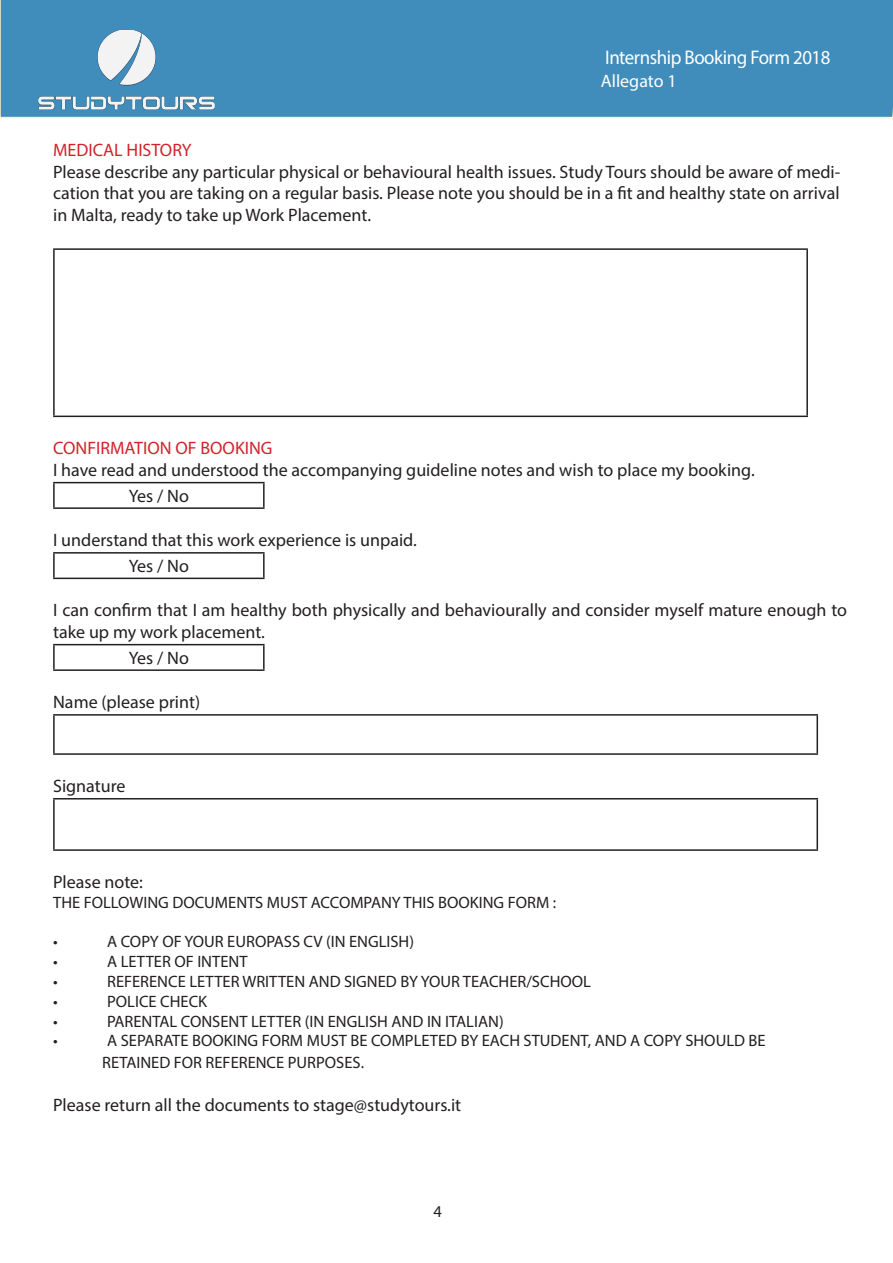
<style>
.page{position:relative;width:893px;height:1263px;background:#fff}
.page>*{position:absolute;margin:0;border:0;box-sizing:border-box;transform-origin:0 0}
.t1{font:19.8px "Myriad Pro";letter-spacing:-.025em;color:#fff;scale:.95 1}
.t2{font:18px/21.6px "Myriad Pro";color:#231f20;text-align:justify}
.t3{font:18px "Myriad Pro";color:#d1232a}
.t4{font:18px "Myriad Pro";color:#fff}
.t5{font:16.5px "Myriad Pro";color:#231f20}
</style>
<div class="page">
<div style="left:0;top:0;width:893px;height:119px;background:#408dbb"></div>
<hr style="left:53px;top:248px;width:755px;height:2px;background:#231f20">
<hr style="left:53px;top:250px;width:2px;height:166px;background:#231f20">
<hr style="left:806px;top:250px;width:2px;height:166px;background:#231f20">
<hr style="left:53px;top:416px;width:755px;height:1px;background:#231f20">
<hr style="left:53px;top:482px;width:212px;height:1px;background:#231f20">
<hr style="left:53px;top:483px;width:2px;height:24px;background:#231f20">
<hr style="left:263px;top:483px;width:2px;height:24px;background:#231f20">
<hr style="left:53px;top:507px;width:212px;height:2px;background:#231f20">
<hr style="left:53px;top:552px;width:212px;height:2px;background:#231f20">
<hr style="left:53px;top:554px;width:2px;height:24px;background:#231f20">
<hr style="left:263px;top:554px;width:2px;height:24px;background:#231f20">
<hr style="left:53px;top:578px;width:212px;height:1px;background:#231f20">
<hr style="left:53px;top:644px;width:212px;height:1px;background:#231f20">
<hr style="left:53px;top:645px;width:2px;height:24px;background:#231f20">
<hr style="left:263px;top:645px;width:2px;height:24px;background:#231f20">
<hr style="left:53px;top:669px;width:212px;height:2px;background:#231f20">
<hr style="left:53px;top:714px;width:765px;height:2px;background:#231f20">
<hr style="left:53px;top:716px;width:2px;height:37px;background:#231f20">
<hr style="left:816px;top:716px;width:2px;height:37px;background:#231f20">
<hr style="left:53px;top:753px;width:765px;height:2px;background:#231f20">
<hr style="left:53px;top:798px;width:765px;height:1px;background:#231f20">
<hr style="left:53px;top:799px;width:2px;height:50px;background:#231f20">
<hr style="left:816px;top:799px;width:2px;height:50px;background:#231f20">
<hr style="left:53px;top:849px;width:765px;height:2px;background:#231f20">
<img style="left:38px;top:30px;width:177px;height:79px">
<p class="t1" style="left:605px;top:45px;width:239px">Internship Booking Form 2018</p>
<p class="t4" style="left:601px;top:70px;width:77px">Allegato 1</p>
<p class="t3" style="left:53px;top:139px;width:140px">MEDICAL HISTORY</p>
<p class="t2" style="left:53px;top:160px;width:789px">Please describe any particular physical or behavioural health issues. Study Tours should be aware of medi&shy;cation that you are taking on a regular basis. Please note you should be in a fit and healthy state on arrival in Malta, ready to take up Work Placement.</p>
<p class="t3" style="left:53px;top:437px;width:221px">CONFIRMATION OF BOOKING</p>
<p class="t2" style="left:53px;top:459px;width:703px">I have read and understood the accompanying guideline notes and wish to place my booking.</p>
<p class="t2" style="left:129px;top:485px;width:62px">Yes / No</p>
<p class="t2" style="left:53px;top:529px;width:365px">I understand that this work experience is unpaid.</p>
<p class="t2" style="left:129px;top:555px;width:62px">Yes / No</p>
<p class="t2" style="left:53px;top:599px;width:795px">I can confirm that I am healthy both physically and behaviourally and consider myself mature enough to take up my work placement.</p>
<p class="t2" style="left:129px;top:647px;width:62px">Yes / No</p>
<p class="t2" style="left:53px;top:691px;width:149px">Name (please print)</p>
<p class="t2" style="left:53px;top:775px;width:74px">Signature</p>
<p class="t2" style="left:53px;top:871px;width:91px">Please note:</p>
<p class="t5" style="left:53px;top:892px;width:505px">THE FOLLOWING DOCUMENTS MUST ACCOMPANY THIS BOOKING FORM :</p>
<p class="t5" style="left:53px;top:932px;width:6px">•</p>
<p class="t5" style="left:107px;top:932px;width:308px">A COPY OF YOUR EUROPASS CV (IN ENGLISH)</p>
<p class="t5" style="left:53px;top:951px;width:6px">•</p>
<p class="t5" style="left:107px;top:951px;width:142px">A LETTER OF INTENT</p>
<p class="t5" style="left:53px;top:971px;width:6px">•</p>
<p class="t5" style="left:107px;top:971px;width:485px">REFERENCE LETTER WRITTEN AND SIGNED BY YOUR TEACHER/SCHOOL</p>
<p class="t5" style="left:53px;top:991px;width:6px">•</p>
<p class="t5" style="left:107px;top:991px;width:102px">POLICE CHECK</p>
<p class="t5" style="left:53px;top:1011px;width:6px">•</p>
<p class="t5" style="left:107px;top:1011px;width:398px">PARENTAL CONSENT LETTER (IN ENGLISH AND IN ITALIAN)</p>
<p class="t5" style="left:53px;top:1031px;width:6px">•</p>
<p class="t5" style="left:107px;top:1031px;width:660px">A SEPARATE BOOKING FORM MUST BE COMPLETED BY EACH STUDENT, AND A COPY SHOULD BE</p>
<p class="t5" style="left:102px;top:1052px;width:263px">RETAINED FOR REFERENCE PURPOSES.</p>
<p class="t2" style="left:53px;top:1094px;width:410px">Please return all the documents to stage@studytours.it</p>
<p class="t5" style="left:433px;top:1201px;width:10px">4</p>
</div>
